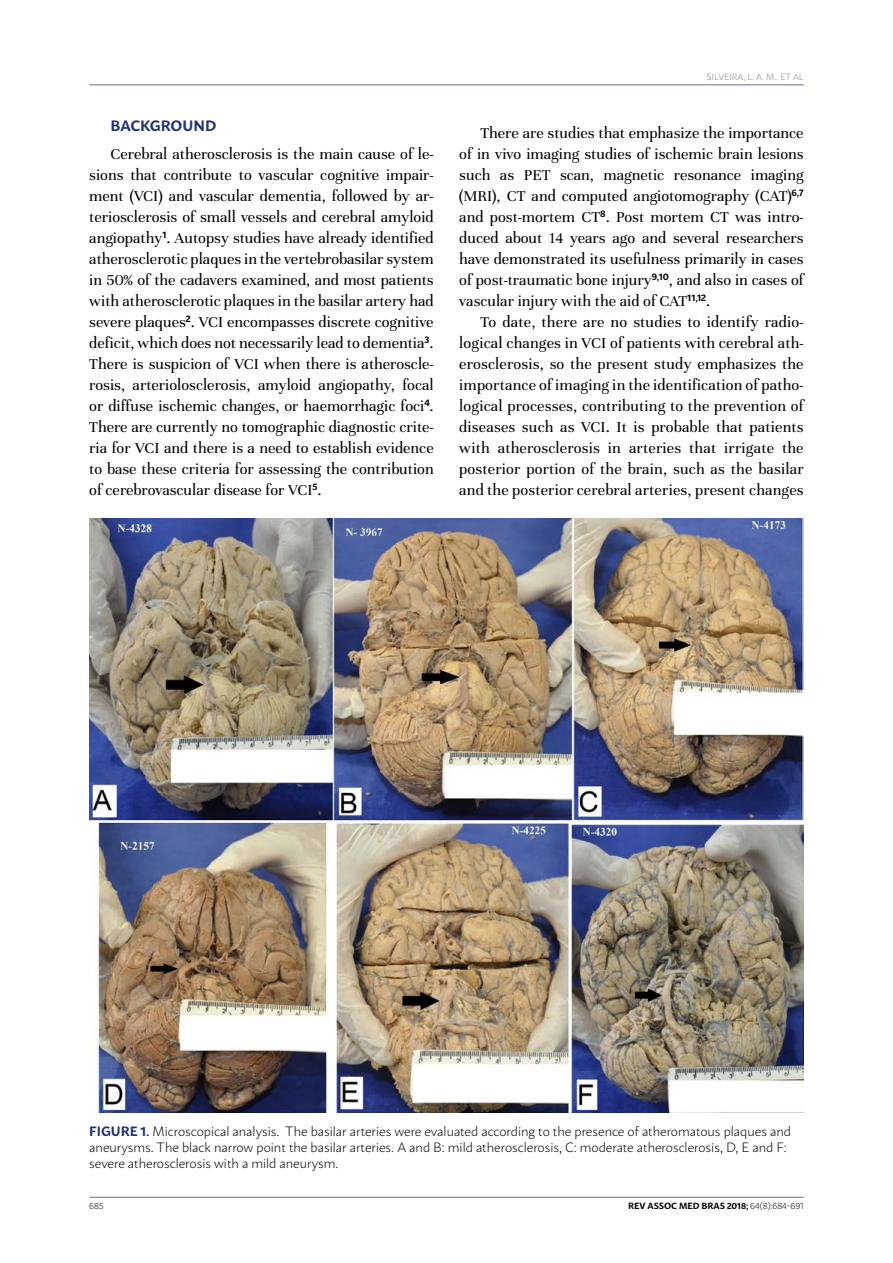
<style>
.page{position:relative;width:893px;height:1263px;background:#fff}
.page>*{position:absolute;margin:0;border:0;box-sizing:border-box;transform-origin:0 0}
.t1{font:16.5px/21px "Unna";color:#000;text-align:justify}
.t2{font:600 15px "Mato Sans";color:#1e3278}
.t3{font:200 13.5px/16.2px "Mato Sans";color:#000}
.t4{font:600 9px "Mato Sans";color:#000}
.t5{font:200 9px "Mato Sans";color:#808285}
.t6{font:200 9px "Mato Sans";color:#000}
.s1{font-weight:600;color:#1e3278}
.s2{font-weight:200}
</style>
<div class="page">
<hr style="left:89px;top:85px;width:715px;height:1px;background:#696c9f">
<hr style="left:89px;top:1197px;width:715px;height:1px;background:#696c9f">
<img style="left:89px;top:519px;width:715px;height:593px">
<p class="t2" style="left:111px;top:112px;width:107px">BACKGROUND</p>
<p class="t1" style="left:89px;top:143px;width:346px;text-indent:21px">Cerebral atherosclerosis is the main cause of le&shy;sions that contribute to vascular cognitive impair&shy;ment (VCI) and vascular dementia, followed by ar&shy;teriosclerosis of small vessels and cerebral amyloid angiopathy<sup>1</sup>. Autopsy studies have already identified atherosclerotic plaques in the vertebrobasilar system in 50% of the cadavers examined, and most patients with atherosclerotic plaques in the basilar artery had severe plaques<sup>2</sup>. VCI encompasses discrete cognitive deficit, which does not necessarily lead to dementia<sup>3</sup>.<br>There is suspicion of VCI when there is atheroscle&shy;rosis, arteriolosclerosis, amyloid angiopathy, focal or diffuse ischemic changes, or haemorrhagic foci<sup>4</sup>.<br>There are currently no tomographic diagnostic crite&shy;ria for VCI and there is a need to establish evidence to base these criteria for assessing the contribution of cerebrovascular disease for VCI<sup>5</sup>.</p>
<p class="t5" style="left:707px;top:68px;width:99px">SILVEIRA, L. A. M.. ET AL</p>
<p class="t1" style="left:459px;top:122px;width:346px;text-indent:21px">There are studies that emphasize the importance of in vivo imaging studies of ischemic brain lesions such as PET scan, magnetic resonance imaging (MRI), CT and computed angiotomography (CAT)<sup>6,7 </sup>and post-mortem CT<sup>8</sup>. Post mortem CT was intro&shy;duced about 14 years ago and several researchers have demonstrated its usefulness primarily in cases of post-traumatic bone injury<sup>9,10</sup>, and also in cases of vascular injury with the aid of CAT<sup>11,12</sup>.</p>
<p class="t1" style="left:459px;top:311px;width:346px;text-indent:21px">To date, there are no studies to identify radio&shy;logical changes in VCI of patients with cerebral ath&shy;erosclerosis, so the present study emphasizes the importance of imaging in the identification of patho&shy;logical processes, contributing to the prevention of diseases such as VCI. It is probable that patients with atherosclerosis in arteries that irrigate the posterior portion of the brain, such as the basilar and the posterior cerebral arteries, present changes</p>
<p class="t3" style="left:89px;top:1121px;width:703px"><span class="s1">FIGURE 1.</span> Microscopical analysis. The basilar arteries were evaluated according to the presence of atheromatous plaques and aneurysms. The black narrow point the basilar arteries. A and B: mild atherosclerosis, C: moderate atherosclerosis, D, E and F: severe atherosclerosis with a mild aneurysm.</p>
<p class="t6" style="left:89px;top:1198px;width:16px">685</p>
<p class="t4" style="left:628px;top:1198px;width:177px">REV ASSOC MED BRAS 2018; <span class="s2">64(8):684-691</span></p>
</div>
